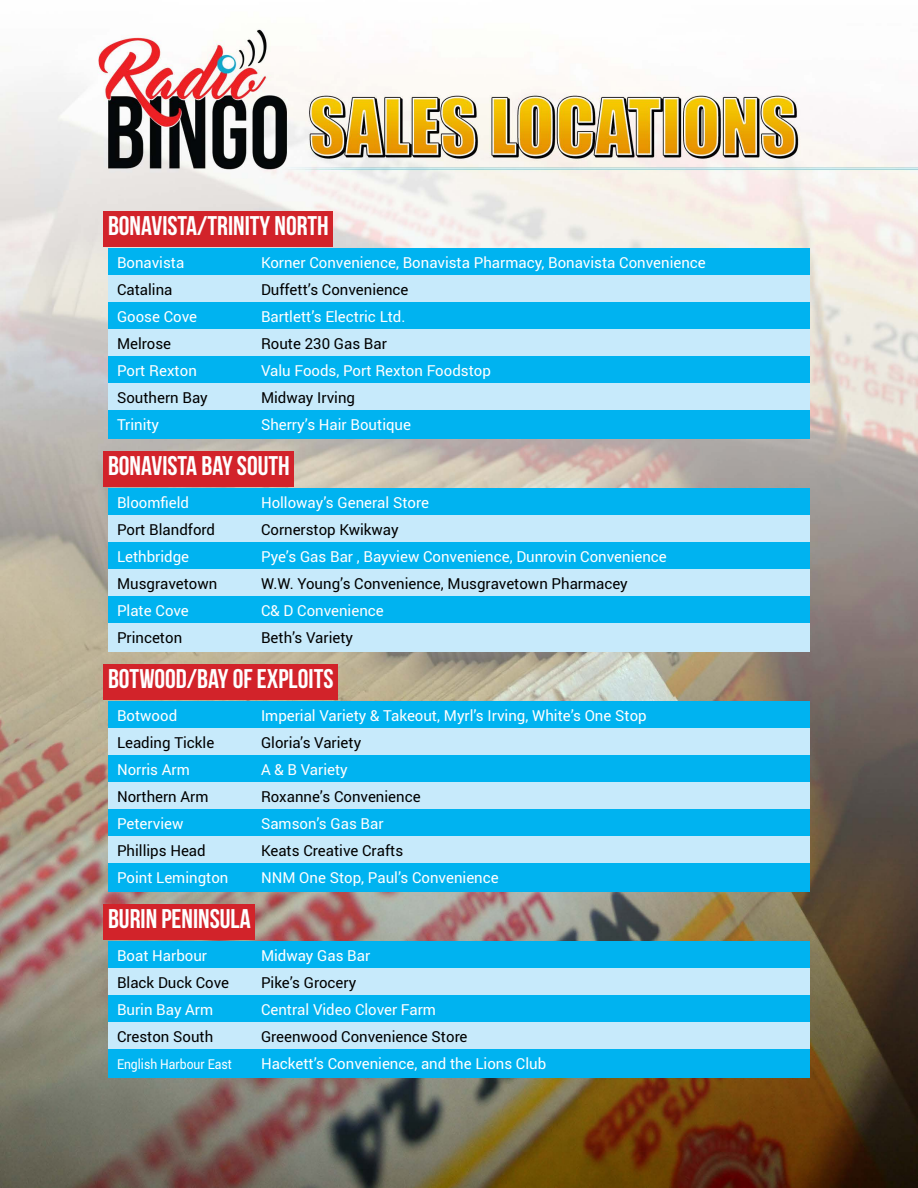
<style>
.page{position:relative;width:918px;height:1188px;background:#fff}
.page>*{position:absolute;margin:0;border:0;box-sizing:border-box;transform-origin:0 0}
.t1{font:27px "Bebas Neue";color:#fff}
.t2{font:15px "Roboto";color:#fff}
.t3{font:15px "Roboto";color:#000}
.t4{font:13.5px "Roboto";color:#fff;scale:.9 1}
</style>
<div class="page">
<img style="left:0;top:29px;width:918px;height:1159px">
<div style="left:104px;top:212px;width:229px;height:36px;background:#d2232a"></div>
<div style="left:108px;top:248px;width:702px;height:28px;background:#00b3f0"></div>
<div style="left:108px;top:275px;width:702px;height:28px;background:#c7eafb"></div>
<div style="left:108px;top:302px;width:702px;height:28px;background:#00b3f0"></div>
<div style="left:108px;top:329px;width:702px;height:28px;background:#c7eafb"></div>
<div style="left:108px;top:356px;width:702px;height:28px;background:#00b3f0"></div>
<div style="left:108px;top:383px;width:702px;height:28px;background:#c7eafb"></div>
<div style="left:108px;top:410px;width:702px;height:28px;background:#00b3f0"></div>
<div style="left:104px;top:452px;width:190px;height:36px;background:#d2232a"></div>
<div style="left:108px;top:488px;width:702px;height:28px;background:#00b3f0"></div>
<div style="left:108px;top:515px;width:702px;height:28px;background:#c7eafb"></div>
<div style="left:108px;top:542px;width:702px;height:28px;background:#00b3f0"></div>
<div style="left:108px;top:569px;width:702px;height:28px;background:#c7eafb"></div>
<div style="left:108px;top:596px;width:702px;height:28px;background:#00b3f0"></div>
<div style="left:108px;top:623px;width:702px;height:28px;background:#c7eafb"></div>
<div style="left:104px;top:664px;width:234px;height:36px;background:#d2232a"></div>
<div style="left:108px;top:701px;width:702px;height:28px;background:#00b3f0"></div>
<div style="left:108px;top:728px;width:702px;height:28px;background:#c7eafb"></div>
<div style="left:108px;top:755px;width:702px;height:28px;background:#00b3f0"></div>
<div style="left:108px;top:782px;width:702px;height:28px;background:#c7eafb"></div>
<div style="left:108px;top:809px;width:702px;height:28px;background:#00b3f0"></div>
<div style="left:108px;top:836px;width:702px;height:28px;background:#c7eafb"></div>
<div style="left:108px;top:863px;width:702px;height:28px;background:#00b3f0"></div>
<div style="left:104px;top:904px;width:151px;height:36px;background:#d2232a"></div>
<div style="left:108px;top:941px;width:702px;height:28px;background:#00b3f0"></div>
<div style="left:108px;top:968px;width:702px;height:28px;background:#c7eafb"></div>
<div style="left:108px;top:995px;width:702px;height:28px;background:#00b3f0"></div>
<div style="left:108px;top:1022px;width:702px;height:28px;background:#c7eafb"></div>
<div style="left:108px;top:1049px;width:702px;height:28px;background:#00b3f0"></div>
<h1 class="t1" style="left:108px;top:211px;width:222px">BONAVISTA/TRINITY NORTH</h1>
<p class="t2" style="left:117px;top:252px;width:69px">Bonavista</p>
<p class="t2" style="left:261px;top:252px;width:446px">Korner Convenience, Bonavista Pharmacy, Bonavista Convenience</p>
<p class="t3" style="left:117px;top:279px;width:57px">Catalina</p>
<p class="t3" style="left:261px;top:279px;width:149px">Duffett’s Convenience</p>
<p class="t2" style="left:117px;top:306px;width:82px">Goose Cove</p>
<p class="t2" style="left:261px;top:306px;width:146px">Bartlett’s Electric Ltd.</p>
<p class="t3" style="left:117px;top:333px;width:56px">Melrose</p>
<p class="t3" style="left:261px;top:333px;width:127px">Route 230 Gas Bar</p>
<p class="t2" style="left:117px;top:360px;width:81px">Port Rexton</p>
<p class="t2" style="left:261px;top:360px;width:231px">Valu Foods, Port Rexton Foodstop</p>
<p class="t3" style="left:117px;top:387px;width:92px">Southern Bay</p>
<p class="t3" style="left:261px;top:387px;width:96px">Midway Irving</p>
<p class="t2" style="left:117px;top:414px;width:44px">Trinity</p>
<p class="t2" style="left:261px;top:414px;width:152px">Sherry’s Hair Boutique</p>
<h1 class="t1" style="left:108px;top:451px;width:183px">BONAVISTA BAY SOUTH</h1>
<p class="t2" style="left:117px;top:492px;width:74px">Bloomfield</p>
<p class="t2" style="left:261px;top:492px;width:170px">Holloway’s General Store</p>
<p class="t3" style="left:117px;top:519px;width:100px">Port Blandford</p>
<p class="t3" style="left:261px;top:519px;width:139px">Cornerstop Kwikway</p>
<p class="t2" style="left:117px;top:546px;width:74px">Lethbridge</p>
<p class="t2" style="left:261px;top:546px;width:407px">Pye’s Gas Bar , Bayview Convenience, Dunrovin Convenience</p>
<p class="t3" style="left:117px;top:573px;width:102px">Musgravetown</p>
<p class="t3" style="left:261px;top:573px;width:368px">W.W. Young’s Convenience, Musgravetown Pharmacey</p>
<p class="t2" style="left:117px;top:600px;width:73px">Plate Cove</p>
<p class="t2" style="left:261px;top:600px;width:124px">C&amp; D Convenience</p>
<p class="t3" style="left:117px;top:627px;width:67px">Princeton</p>
<p class="t3" style="left:261px;top:627px;width:94px">Beth’s Variety</p>
<h1 class="t1" style="left:108px;top:664px;width:227px">BOTWOOD/BAY OF EXPLOITS</h1>
<p class="t2" style="left:117px;top:705px;width:62px">Botwood</p>
<p class="t2" style="left:261px;top:705px;width:387px">Imperial Variety &amp; Takeout, Myrl’s Irving, White’s One Stop</p>
<p class="t3" style="left:117px;top:732px;width:99px">Leading Tickle</p>
<p class="t3" style="left:261px;top:732px;width:102px">Gloria’s Variety</p>
<p class="t2" style="left:117px;top:759px;width:74px">Norris Arm</p>
<p class="t2" style="left:261px;top:759px;width:88px">A &amp; B Variety</p>
<p class="t3" style="left:117px;top:786px;width:93px">Northern Arm</p>
<p class="t3" style="left:261px;top:786px;width:161px">Roxanne’s Convenience</p>
<p class="t2" style="left:117px;top:813px;width:68px">Peterview</p>
<p class="t2" style="left:261px;top:813px;width:124px">Samson’s Gas Bar</p>
<p class="t3" style="left:117px;top:840px;width:90px">Phillips Head</p>
<p class="t3" style="left:261px;top:840px;width:144px">Keats Creative Crafts</p>
<p class="t2" style="left:117px;top:867px;width:113px">Point Lemington</p>
<p class="t2" style="left:261px;top:867px;width:239px">NNM One Stop, Paul’s Convenience</p>
<h1 class="t1" style="left:108px;top:904px;width:144px">BURIN PENINSULA</h1>
<p class="t2" style="left:117px;top:945px;width:92px">Boat Harbour</p>
<p class="t2" style="left:261px;top:945px;width:111px">Midway Gas Bar</p>
<p class="t3" style="left:117px;top:972px;width:114px">Black Duck Cove</p>
<p class="t3" style="left:261px;top:972px;width:97px">Pike’s Grocery</p>
<p class="t2" style="left:117px;top:999px;width:98px">Burin Bay Arm</p>
<p class="t2" style="left:261px;top:999px;width:176px">Central Video Clover Farm</p>
<p class="t3" style="left:117px;top:1026px;width:98px">Creston South</p>
<p class="t3" style="left:261px;top:1026px;width:208px">Greenwood Convenience Store</p>
<p class="t4" style="left:117px;top:1055px;width:129px">English Harbour East</p>
<p class="t2" style="left:261px;top:1053px;width:287px">Hackett’s Convenience, and the Lions Club</p>
</div>
